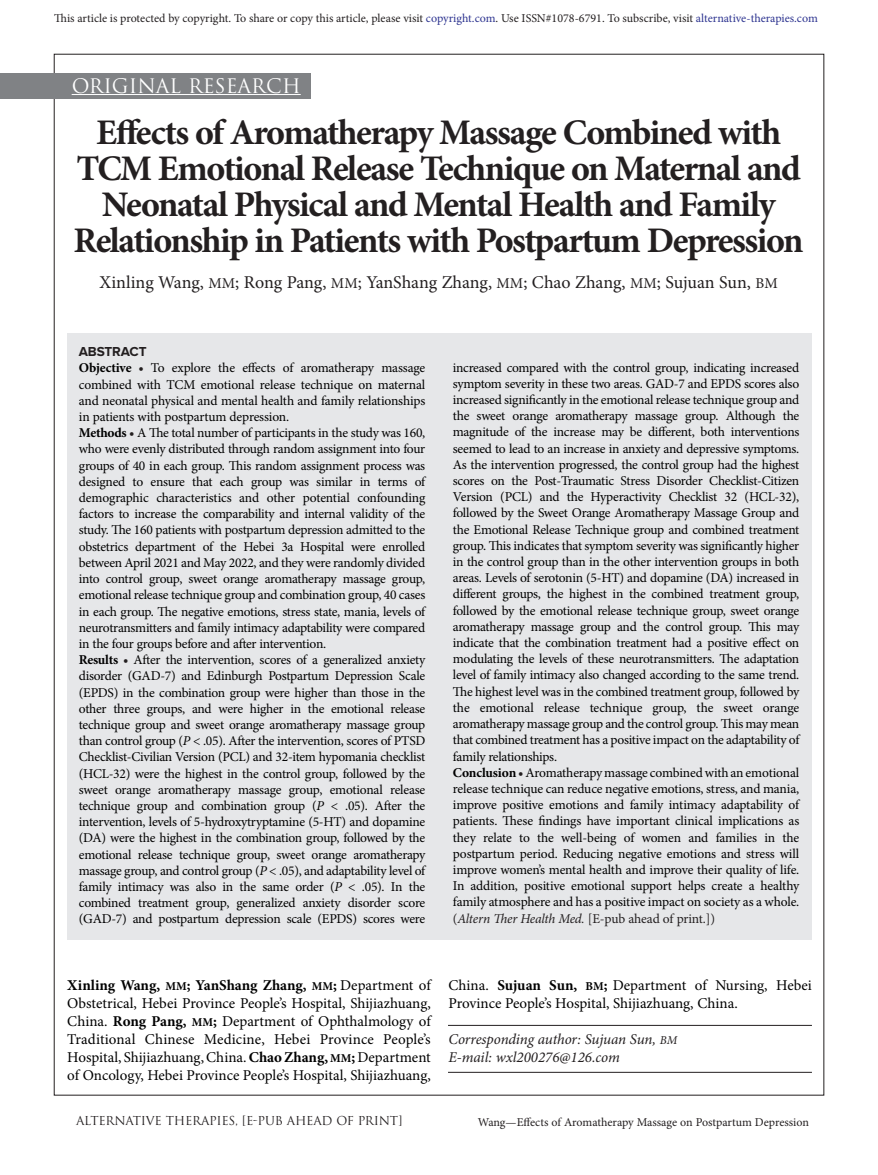
<style>
.page{position:relative;width:878px;height:1175px;background:#fff}
.page>*{position:absolute;margin:0;border:0;box-sizing:border-box;transform-origin:0 0}
.Normal_No_Indent{font:700 36px/36px "Minion Pro";letter-spacing:-.04em;color:#231f20;text-align:center}
.TOC_Section_Titles{font:19.5px "Trajan Pro";color:#fff}
.Normal_No_Indent-2{font:18px "Minion Pro";letter-spacing:-.01em;color:#231f20}
.t1{font:15px/18px "Minion Pro";color:#000;text-align:justify}
.t2{font:italic 15px "Minion Pro";letter-spacing:-.01em;color:#231f20}
.t3{font:13.5px/16.2px "Minion Pro";letter-spacing:-.02em;color:#000;text-align:justify}
.Abstract{font:700 13.5px "Proxima Nova";letter-spacing:-.01em;color:#231f20}
.Article_Footer_Title{font:12px "Minion Pro";letter-spacing:-.005em;color:#231f20}
.Issue___Volume{font:12px "Trajan Pro";letter-spacing:-.02em;color:#231f20}
.s1{color:#2d3490}
.s2{font-size:15px}
.s3{font-weight:700}
.s4{font-weight:700;color:#231f20}
.s5{font-style:italic}
.s6{color:#231f20}
.s7{font-style:italic;color:#231f20}
.s8{font-weight:700;font-size:12px}
.s9{font-size:12px}
</style>
<div class="page">
<div style="left:0;top:73px;width:310px;height:25px;background:#808285"></div>
<hr style="left:72px;top:94px;width:229px;height:1px;background:#fff">
<hr style="left:448px;top:1072px;width:364px;height:1px;background:#231f20">
<hr style="left:448px;top:1025px;width:364px;height:1px;background:#231f20">
<div style="left:67px;top:333px;width:744px;height:607px;background:#e6e7e9"></div>
<p class="Article_Footer_Title" style="left:54px;top:10px;width:765px">This article is protected by copyright. To share or copy this article, please visit <span class="s1">copyright.com</span>. Use ISSN#1078-6791. To subscribe, visit <span class="s1">alternative-therapies.com</span></p>
<p class="TOC_Section_Titles" style="left:72px;top:73px;width:230px">ORIGINAL RESEARCH</p>
<p class="Normal_No_Indent" style="left:74px;top:114px;width:731px">Effects of Aromatherapy Massage Combined with TCM Emotional Release Technique on Maternal and Neonatal Physical and Mental Health and Family Relationship in Patients with Postpartum Depression</p>
<p class="Normal_No_Indent-2" style="left:99px;top:270px;width:679px">Xinling Wang, <span class="s2">MM</span>; Rong Pang, <span class="s2">MM</span>; YanShang Zhang, <span class="s2">MM</span>; Chao Zhang, <span class="s2">MM</span>; Sujuan Sun, <span class="s2">BM</span></p>
<p class="Abstract" style="left:79px;top:344px;width:69px">ABSTRACT</p>
<p class="t3" style="left:79px;top:360px;width:348px"><span class="s3">Objective</span> <span class="s4">•</span> To explore the effects of aromatherapy massage combined with TCM emotional release technique on maternal and neonatal physical and mental health and family relationships in patients with postpartum depression.</p>
<p class="t3" style="left:79px;top:425px;width:348px"><span class="s3">Methods</span> <span class="s4">•</span> A The total number of participants in the study was 160, who were evenly distributed through random assignment into four groups of 40 in each group. This random assignment process was designed to ensure that each group was similar in terms of demographic characteristics and other potential confounding factors to increase the comparability and internal validity of the study. The 160 patients with postpartum depression admitted to the obstetrics department of the Hebei 3a Hospital were enrolled between April 2021 and May 2022, and they were randomly divided into control group, sweet orange aromatherapy massage group, emotional release technique group and combination group, 40 cases in each group. The negative emotions, stress state, mania, levels of neurotransmitters and family intimacy adaptability were compared in the four groups before and after intervention.</p>
<p class="t3" style="left:79px;top:652px;width:348px"><span class="s3">Results</span> <span class="s4">•</span> After the intervention, scores of a generalized anxiety disorder (GAD-7) and Edinburgh Postpartum Depression Scale (EPDS) in the combination group were higher than those in the other three groups, and were higher in the emotional release technique group and sweet orange aromatherapy massage group than control group (<span class="s5">P</span> &lt; .05). After the intervention, scores of PTSD Checklist-Civilian Version (PCL) and 32-item hypomania checklist (HCL-32) were the highest in the control group, followed by the sweet orange aromatherapy massage group, emotional release technique group and combination group (<span class="s5">P</span> &lt; .05). After the intervention, levels of 5-hydroxytryptamine (5-HT) and dopamine (DA) were the highest in the combination group, followed by the emotional release technique group, sweet orange aromatherapy massage group, and control group (<span class="s5">P</span> &lt; .05), and adaptability level of family intimacy was also in the same order (<span class="s5">P</span> &lt; .05). In the combined treatment group, generalized anxiety disorder score (GAD-7) and postpartum depression scale (EPDS) scores were</p>
<p class="t3" style="left:453px;top:359px;width:348px">increased compared with the control group, indicating increased symptom severity in these two areas. GAD-7 and EPDS scores also increased significantly in the emotional release technique group and the sweet orange aromatherapy massage group. Although the magnitude of the increase may be different, both interventions seemed to lead to an increase in anxiety and depressive symptoms.<br>As the intervention progressed, the control group had the highest scores on the Post-Traumatic Stress Disorder Checklist-Citizen Version (PCL) and the Hyperactivity Checklist 32 (HCL-32), followed by the Sweet Orange Aromatherapy Massage Group and the Emotional Release Technique group and combined treatment group. This indicates that symptom severity was significantly higher in the control group than in the other intervention groups in both areas. Levels of serotonin (5-HT) and dopamine (DA) increased in different groups, the highest in the combined treatment group, followed by the emotional release technique group, sweet orange aromatherapy massage group and the control group. This may indicate that the combination treatment had a positive effect on modulating the levels of these neurotransmitters. The adaptation level of family intimacy also changed according to the same trend.<br>The highest level was in the combined treatment group, followed by the emotional release technique group, the sweet orange aromatherapy massage group and the control group. This may mean that combined treatment has a positive impact on the adaptability of family relationships.</p>
<p class="t3" style="left:453px;top:764px;width:348px"><span class="s3">Conclusion</span> <span class="s4">•</span>Aromatherapy massage combined with an emotional release technique can reduce negative emotions, stress, and mania, improve positive emotions and family intimacy adaptability of patients. These findings have important clinical implications as they relate to the well-being of women and families in the postpartum period. Reducing negative emotions and stress will improve women’s mental health and improve their quality of life.<br>In addition, positive emotional support helps create a healthy family atmosphere and has a positive impact on society as a whole. <span class="s6">(</span><span class="s7">Altern Ther Health Med.</span> <span class="s6">[E-pub ahead of print.])</span></p>
<p class="t1" style="left:67px;top:976px;width:365px"><span class="s3">Xinling Wang,</span> <span class="s8">MM</span><span class="s3">; YanShang Zhang,</span> <span class="s8">MM</span><span class="s3">;</span> Department of Obstetrical, Hebei Province People’s Hospital, Shijiazhuang, China. <span class="s3">Rong Pang,</span> <span class="s8">MM</span><span class="s3">;</span> Department of Ophthalmology of Traditional Chinese Medicine, Hebei Province People’s Hospital, Shijiazhuang, China. <span class="s3">Chao Zhang,</span> <span class="s8">MM</span><span class="s3">;</span> Department of Oncology, Hebei Province People’s Hospital, Shijiazhuang,</p>
<p class="t1" style="left:448px;top:976px;width:365px">China. <span class="s3">Sujuan Sun,</span> <span class="s8">BM</span><span class="s3">;</span> Department of Nursing, Hebei<br>Province People’s Hospital, Shijiazhuang, China.</p>
<p class="t2" style="left:448px;top:1029px;width:230px">Corresponding author: Sujuan Sun, <span class="s9">BM</span></p>
<p class="t2" style="left:448px;top:1047px;width:173px">E-mail: wxl200276@126.com</p>
<p class="Issue___Volume" style="left:76px;top:1113px;width:328px">ALTERNATIVE THERAPIES, [E-PUB AHEAD OF PRINT]</p>
<p class="Article_Footer_Title" style="left:478px;top:1114px;width:332px">Wang—Effects of Aromatherapy Massage on Postpartum Depression</p>
</div>
